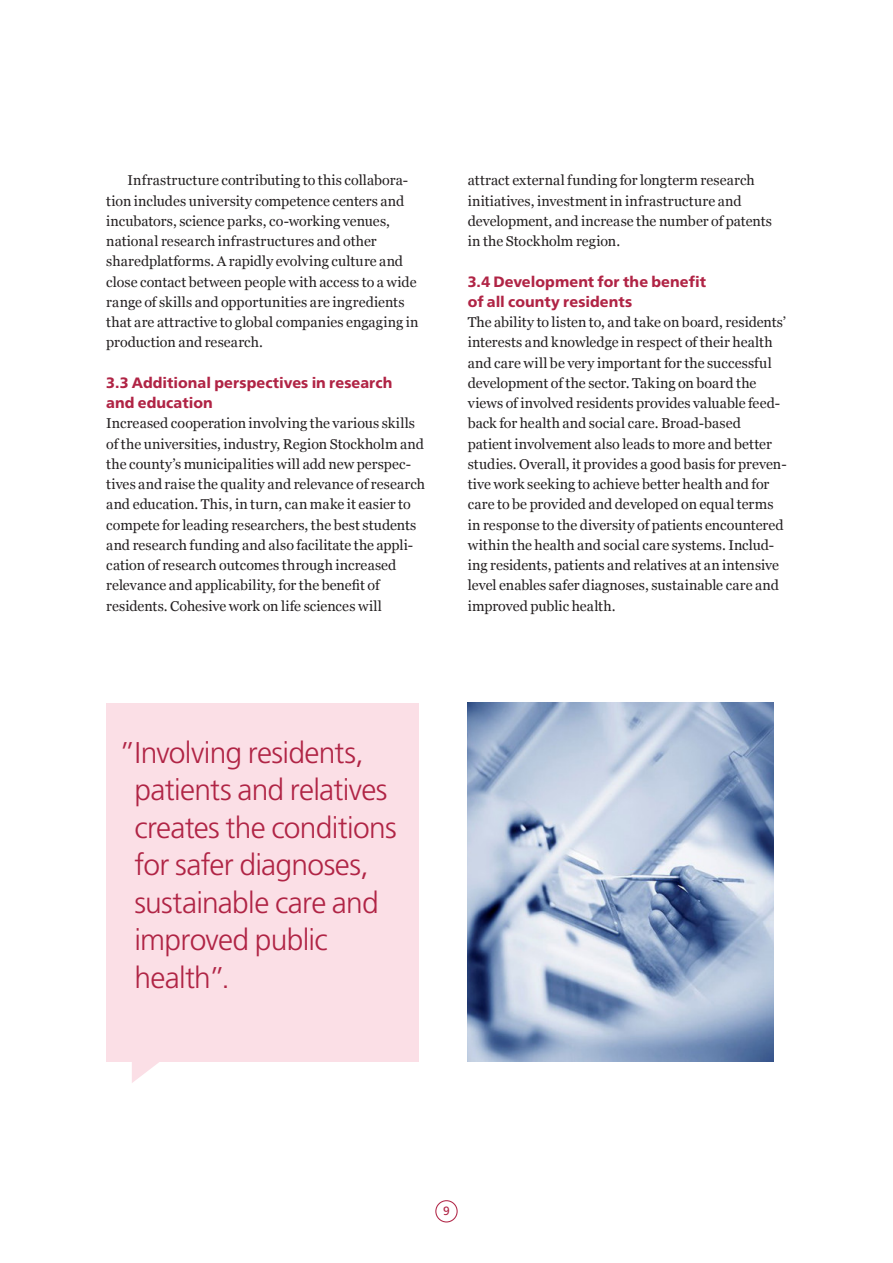
<style>
.page{position:relative;width:893px;height:1263px;background:#fff}
.page>*{position:absolute;margin:0;border:0;box-sizing:border-box;transform-origin:0 0}
.citat{font:300 30px/37.5px "Frutiger SLLOTF";letter-spacing:-.025em;color:#b02445}
.t1{font:800 15px/20.2px "Frutiger SLLOTF";letter-spacing:.005em;color:#b02445}
.P_indrag{font:14.25px/20.2px "Georgia";letter-spacing:.005em;color:#231f20}
.t2{font:12px "Frutiger SLLOTF";color:#b02445}
</style>
<div class="page">
<div style="left:435px;top:1200px;width:23px;height:22px;border:1px solid #b02445;border-radius:50%"></div>
<svg style="left:132px;top:1062px;width:27px;height:21px"></svg>
<div style="left:106px;top:703px;width:313px;height:359px;background:#fbdfe6"></div>
<img style="left:468px;top:703px;width:305px;height:358px">
<p class="P_indrag" style="left:106px;top:170px;width:314px;text-indent:21px">Infrastructure contributing to this collabora&shy;tion includes university competence centers and incubators, science parks, co-working venues, national research infrastructures and other sharedplatforms. A rapidly evolving culture and close contact between people with access to a wide range of skills and opportunities are ingredients that are attractive to global companies engaging in production and research.</p>
<h2 class="t1" style="left:106px;top:372px;width:288px">3.3 Additional perspectives in research and education</h2>
<p class="P_indrag" style="left:106px;top:413px;width:320px">Increased cooperation involving the various skills of the universities, industry, Region Stockholm and the county’s municipalities will add new perspec&shy;tives and raise the quality and relevance of research and education. This, in turn, can make it easier to compete for leading researchers, the best students and research funding and also facilitate the appli&shy;cation of research outcomes through increased relevance and applicability, for the benefit of residents. Cohesive work on life sciences will</p>
<p class="P_indrag" style="left:468px;top:170px;width:306px">attract external funding for longterm research initiatives, investment in infrastructure and development, and increase the number of patents in the Stockholm region.</p>
<h2 class="t1" style="left:468px;top:271px;width:240px">3.4 Development for the benefit of all county residents</h2>
<p class="P_indrag" style="left:468px;top:311px;width:320px">The ability to listen to, and take on board, residents’ interests and knowledge in respect of their health and care will be very important for the successful development of the sector. Taking on board the views of involved residents provides valuable feed&shy;back for health and social care. Broad-based patient involvement also leads to more and better studies. Overall, it provides a good basis for preven&shy;tive work seeking to achieve better health and for care to be provided and developed on equal terms in response to the diversity of patients encountered within the health and social care systems. Includ&shy;ing residents, patients and relatives at an intensive level enables safer diagnoses, sustainable care and improved public health.</p>
<p class="citat" style="left:134px;top:734px;width:264px;text-indent:-15px">”Involving residents, patients and relatives creates the conditions for safer diagnoses, sustainable care and improved public health”.</p>
<p class="t2" style="left:443px;top:1204px;width:8px">9</p>
</div>
